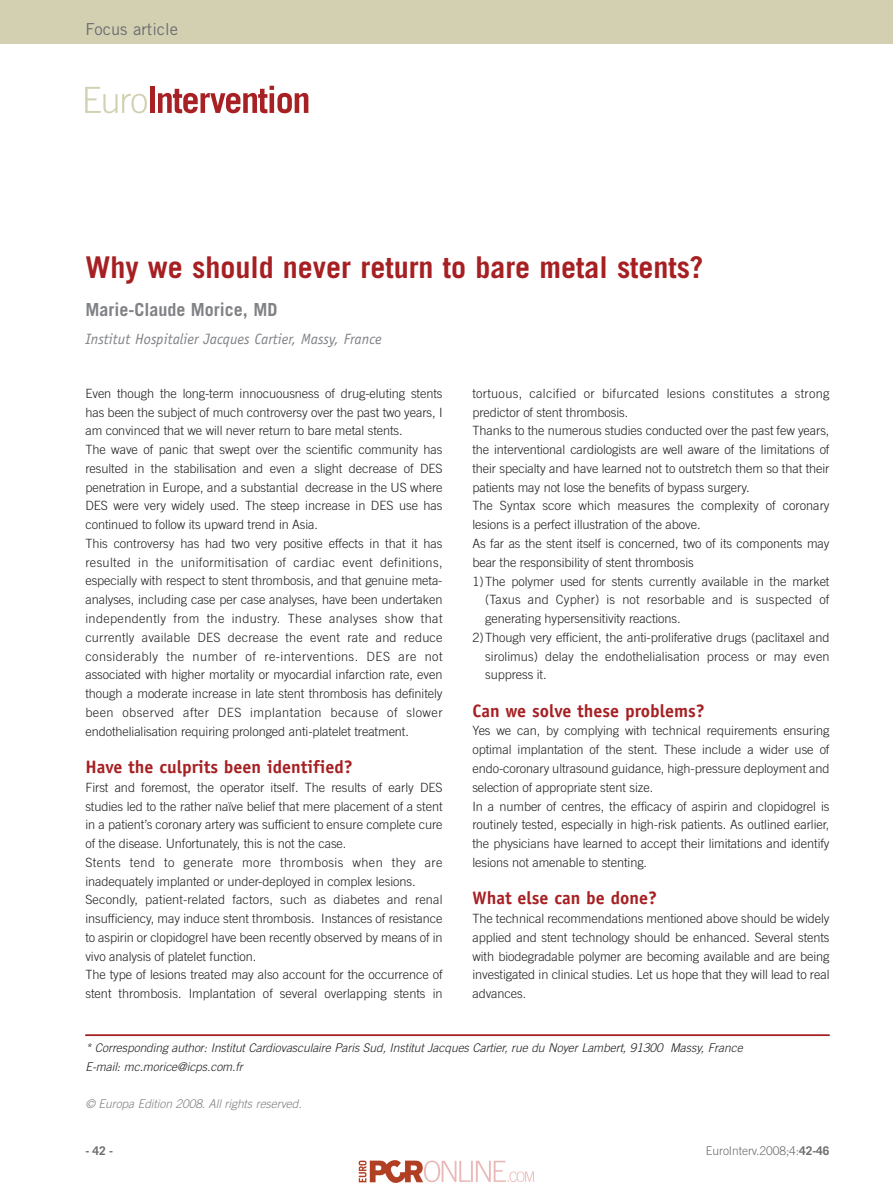
<style>
.page{position:relative;width:893px;height:1192px;background:#fff}
.page>*{position:absolute;margin:0;border:0;box-sizing:border-box;transform-origin:0 0}
.t1{font:700 30px "Trade Gothic";color:#a62023}
.t2{font:700 18px "Officina Sans";color:#a62023}
.t3{font:700 18px "Trade Gothic";color:#808285}
.t4{font:16.5px "Trade Gothic";color:#6c6d70}
.t5{font:italic 15px "Officina Sans";color:#808285}
.t6{font:300 12.75px/18.8px "Trade Gothic";letter-spacing:-.005em;color:#231f20}
.t7{font:300 12.75px "Trade Gothic";letter-spacing:.025em;color:#231f20}
.t8{font:italic 300 12px/18.8px "Trade Gothic";color:#231f20}
.t9{font:italic 300 12px "Trade Gothic";color:#808285}
.t10{font:300 12px "Trade Gothic";letter-spacing:-.005em;color:#6c6d70}
.t11{font:700 12px "Trade Gothic";color:#6c6d70}
.s1{font-weight:700}
</style>
<div class="page">
<div style="left:0;top:0;width:893px;height:44px;background:#d3d0b2"></div>
<svg style="left:85px;top:87px;width:62px;height:26px"></svg>
<div style="left:150px;top:87px;width:5px;height:26px;background:#a72023"></div>
<svg style="left:158px;top:86px;width:150px;height:27px"></svg>
<hr style="left:85px;top:1034px;width:744px;height:1px;background:#a62023">
<img style="left:358px;top:1160px;width:176px;height:23px">
<p class="t4" style="left:85px;top:23px;width:94px">Focus article</p>
<h1 class="t1" style="left:85px;top:257px;width:620px">Why we should never return to bare metal stents?</h1>
<h2 class="t3" style="left:85px;top:303px;width:193px">Marie-Claude Morice, MD</h2>
<p class="t5" style="left:85px;top:333px;width:298px">Institut Hospitalier Jacques Cartier, Massy, France</p>
<p class="t6" style="left:85px;top:385px;width:359px">Even though the long-term innocuousness of drug-eluting stents has been the subject of much controversy over the past two years, I am convinced that we will never return to bare metal stents.<br>The wave of panic that swept over the scientific community has resulted in the stabilisation and even a slight decrease of DES penetration in Europe, and a substantial decrease in the US where DES were very widely used. The steep increase in DES use has continued to follow its upward trend in Asia.<br>This controversy has had two very positive effects in that it has resulted in the uniformitisation of cardiac event definitions, especially with respect to stent thrombosis, and that genuine meta&shy;analyses, including case per case analyses, have been undertaken independently from the industry. These analyses show that currently available DES decrease the event rate and reduce considerably the number of re-interventions. DES are not associated with higher mortality or myocardial infarction rate, even though a moderate increase in late stent thrombosis has definitely been observed after DES implantation because of slower endothelialisation requiring prolonged anti-platelet treatment.</p>
<h2 class="t2" style="left:85px;top:760px;width:269px">Have the culprits been identified?</h2>
<p class="t6" style="left:85px;top:778px;width:359px">First and foremost, the operator itself. The results of early DES studies led to the rather naïve belief that mere placement of a stent in a patient’s coronary artery was sufficient to ensure complete cure of the disease. Unfortunately, this is not the case.<br>Stents tend to generate more thrombosis when they are inadequately implanted or under-deployed in complex lesions.<br>Secondly, patient-related factors, such as diabetes and renal insufficiency, may induce stent thrombosis. Instances of resistance to aspirin or clopidogrel have been recently observed by means of in vivo analysis of platelet function.<br>The type of lesions treated may also account for the occurrence of stent thrombosis. Implantation of several overlapping stents in</p>
<p class="t7" style="left:472px;top:388px;width:359px">tortuous, calcified or bifurcated lesions constitutes a strong</p>
<p class="t6" style="left:472px;top:404px;width:157px">predictor of stent thrombosis.</p>
<p class="t6" style="left:472px;top:422px;width:359px">Thanks to the numerous studies conducted over the past few years,</p>
<p class="t6" style="left:472px;top:441px;width:359px">the interventional cardiologists are well aware of the limitations of</p>
<p class="t6" style="left:472px;top:460px;width:359px">their specialty and have learned not to outstretch them so that their</p>
<p class="t6" style="left:472px;top:479px;width:279px">patients may not lose the benefits of bypass surgery.</p>
<p class="t6" style="left:472px;top:497px;width:359px">The Syntax score which measures the complexity of coronary</p>
<p class="t6" style="left:472px;top:516px;width:230px">lesions is a perfect illustration of the above.</p>
<p class="t6" style="left:472px;top:535px;width:359px">As far as the stent itself is concerned, two of its components may</p>
<p class="t6" style="left:472px;top:554px;width:223px">bear the responsibility of stent thrombosis</p>
<p class="t6" style="left:472px;top:572px;width:359px">1)The polymer used for stents currently available in the market</p>
<p class="t6" style="left:485px;top:591px;width:346px">(Taxus and Cypher) is not resorbable and is suspected of</p>
<p class="t6" style="left:485px;top:610px;width:197px">generating hypersensitivity reactions.</p>
<p class="t6" style="left:472px;top:629px;width:359px">2)Though very efficient, the anti-proliferative drugs (paclitaxel and</p>
<p class="t6" style="left:485px;top:647px;width:346px">sirolimus) delay the endothelialisation process or may even</p>
<p class="t6" style="left:485px;top:666px;width:63px">suppress it.</p>
<h2 class="t2" style="left:472px;top:703px;width:234px">Can we solve these problems?</h2>
<p class="t6" style="left:472px;top:722px;width:359px">Yes we can, by complying with technical requirements ensuring optimal implantation of the stent. These include a wider use of endo-coronary ultrasound guidance, high-pressure deployment and selection of appropriate stent size.<br>In a number of centres, the efficacy of aspirin and clopidogrel is routinely tested, especially in high-risk patients. As outlined earlier, the physicians have learned to accept their limitations and identify lesions not amenable to stenting.</p>
<h2 class="t2" style="left:472px;top:891px;width:186px">What else can be done?</h2>
<p class="t6" style="left:472px;top:910px;width:359px;text-align:justify">The technical recommendations mentioned above should be widely applied and stent technology should be enhanced. Several stents with biodegradable polymer are becoming available and are being investigated in clinical studies. Let us hope that they will lead to real advances.</p>
<p class="t8" style="left:85px;top:1039px;width:661px">* Corresponding author: Institut Cardiovasculaire Paris Sud, Institut Jacques Cartier, rue du Noyer Lambert, 91300 Massy, France<br>E-mail: mc.morice@icps.com.fr</p>
<p class="t9" style="left:85px;top:1099px;width:220px">© Europa Edition 2008. All rights reserved.</p>
<p class="t11" style="left:85px;top:1145px;width:29px">- 42 -</p>
<p class="t10" style="left:706px;top:1145px;width:125px">EuroInterv.2008;4:<span class="s1">42-46</span></p>
</div>
